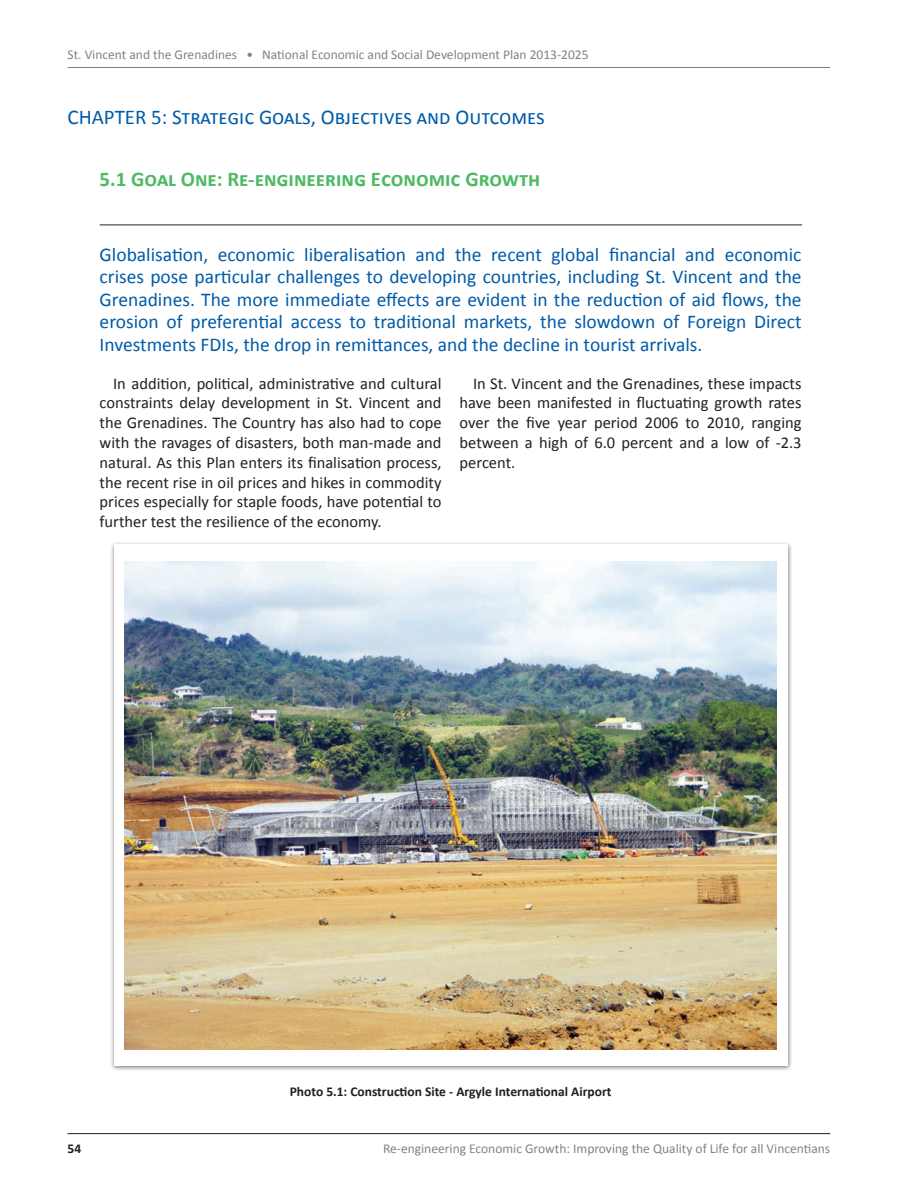
<style>
.page{position:relative;width:918px;height:1188px;background:#fff}
.page>*{position:absolute;margin:0;border:0;box-sizing:border-box;transform-origin:0 0}
.t1{font:21px "Calibri";color:#015ba9}
.t2{font:700 21px "Calibri";color:#4fba66}
.t3{font:19.5px/22.4px "Calibri";color:#015ba9;text-align:justify}
.t4{font:16.5px/19.8px "Calibri";color:#231f20;text-align:justify}
.t5{font:13.5px "Calibri";color:#808285}
.t6{font:700 13.5px "Calibri";color:#231f20}
</style>
<div class="page">
<hr style="left:68px;top:67px;width:762px;height:1px;background:#808285">
<hr style="left:68px;top:1133px;width:762px;height:1px;background:#231f20">
<hr style="left:100px;top:225px;width:702px;height:1px;background:#231f20">
<div style="left:111px;top:541px;width:682px;height:530px;background:#231f20;opacity:.6"></div>
<div style="left:114px;top:545px;width:673px;height:521px;background:#fff"></div>
<img style="left:125px;top:561px;width:652px;height:489px">
<p class="t5" style="left:68px;top:46px;width:523px">St. Vincent and the Grenadines • National Economic and Social Development Plan 2013-2025</p>
<p class="t1" style="left:68px;top:104px;width:479px">CHAPTER 5: Strategic Goals, Objectives and Outcomes</p>
<p class="t2" style="left:100px;top:166px;width:442px">5.1 Goal One: Re-engineering Economic Growth</p>
<p class="t3" style="left:100px;top:242px;width:704px">Globalisation, economic liberalisation and the recent global financial and economic crises pose particular challenges to developing countries, including St. Vincent and the Grenadines. The more immediate effects are evident in the reduction of aid flows, the erosion of preferential access to traditional markets, the slowdown of Foreign Direct Investments FDIs, the drop in remittances, and the decline in tourist arrivals.</p>
<p class="t4" style="left:100px;top:372px;width:343px;text-indent:13px">In addition, political, administrative and cultural constraints delay development in St. Vincent and the Grenadines. The Country has also had to cope with the ravages of disasters, both man-made and natural. As this Plan enters its finalisation process, the recent rise in oil prices and hikes in commodity prices especially for staple foods, have potential to further test the resilience of the economy.</p>
<p class="t4" style="left:460px;top:372px;width:343px;text-indent:13px">In St. Vincent and the Grenadines, these impacts have been manifested in fluctuating growth rates over the five year period 2006 to 2010, ranging between a high of 6.0 percent and a low of -2.3 percent.</p>
<p class="t6" style="left:290px;top:1083px;width:323px">Photo 5.1: Construction Site - Argyle International Airport</p>
<p class="t6" style="left:68px;top:1140px;width:15px">54</p>
<p class="t5" style="left:383px;top:1140px;width:449px">Re-engineering Economic Growth: Improving the Quality of Life for all Vincentians</p>
</div>
